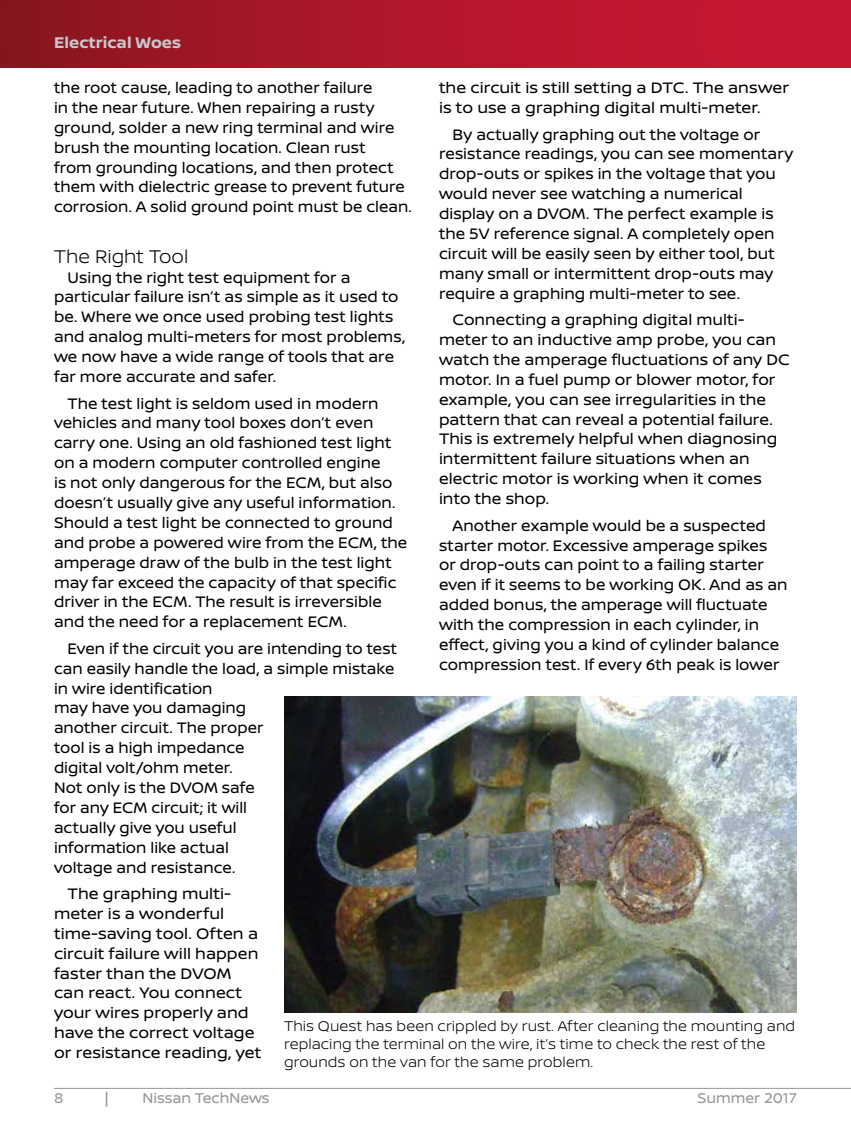
<style>
.page{position:relative;width:851px;height:1134px;background:#fff}
.page>*{position:absolute;margin:0;border:0;box-sizing:border-box;transform-origin:0 0}
.t1{font:300 19.5px "Nissan Brand";letter-spacing:.005em;color:#000}
.t2{font:700 16.5px "Nissan Brand";letter-spacing:.005em;color:#c7c8ca}
.t3{font:16.2px/20px "Nissan Brand";color:#000}
.t4{font:16.2px/20px "Nissan Brand";color:#000;scale:1.04 1}
.t5{font:300 15px/18px "Nissan Brand";letter-spacing:.005em;color:#000}
.t6{font:15px "Nissan Brand";color:#939598}
</style>
<div class="page">
<div style="left:0;top:0;width:850px;height:68px;background:linear-gradient(to right,#8d1621,#cf1736)"></div>
<hr style="left:54px;top:1088px;width:796px;height:1px;background:#939598">
<img style="left:284px;top:697px;width:512px;height:316px">
<p class="t2" style="left:54px;top:30px;width:129px">Electrical Woes</p>
<p class="t3" style="left:54px;top:77px;width:359px">the root cause, leading to another failure<br>in the near future. When repairing a rusty ground, solder a new ring terminal and wire brush the mounting location. Clean rust<br>from grounding locations, and then protect them with dielectric grease to prevent future corrosion. A solid ground point must be clean.</p>
<p class="t1" style="left:54px;top:242px;width:136px">The Right Tool</p>
<p class="t3" style="left:54px;top:266px;width:352px;text-indent:13px">Using the right test equipment for a particular failure isn’t as simple as it used to be. Where we once used probing test lights and analog multi-meters for most problems, we now have a wide range of tools that are far more accurate and safer.</p>
<p class="t3" style="left:54px;top:392px;width:355px;text-indent:13px">The test light is seldom used in modern vehicles and many tool boxes don’t even carry one. Using an old fashioned test light on a modern computer controlled engine<br>is not only dangerous for the ECM, but also doesn’t usually give any useful information.<br>Should a test light be connected to ground and probe a powered wire from the ECM, the amperage draw of the bulb in the test light may far exceed the capacity of that specific driver in the ECM. The result is irreversible and the need for a replacement ECM.</p>
<p class="t3" style="left:54px;top:638px;width:345px;text-indent:14px">Even if the circuit you are intending to test can easily handle the load, a simple mistake in wire identification<br>may have you damaging<br>another circuit. The proper<br>tool is a high impedance<br>digital volt/ohm meter.<br>Not only is the DVOM safe<br>for any ECM circuit; it will<br>actually give you useful<br>information like actual<br>voltage and resistance.</p>
<p class="t4" style="left:54px;top:883px;width:201px;text-indent:13px">The graphing multi&shy;meter is a wonderful time-saving tool. Often a circuit failure will happen faster than the DVOM can react. You connect your wires properly and have the correct voltage or resistance reading, yet</p>
<p class="t4" style="left:439px;top:77px;width:338px">the circuit is still setting a DTC. The answer is to use a graphing digital multi-meter.</p>
<p class="t3" style="left:439px;top:123px;width:356px;text-indent:13px">By actually graphing out the voltage or resistance readings, you can see momentary drop-outs or spikes in the voltage that you would never see watching a numerical display on a DVOM. The perfect example is the 5V reference signal. A completely open circuit will be easily seen by either tool, but many small or intermittent drop-outs may require a graphing multi-meter to see.</p>
<p class="t3" style="left:439px;top:309px;width:352px;text-indent:14px">Connecting a graphing digital multi&shy;meter to an inductive amp probe, you can watch the amperage fluctuations of any DC motor. In a fuel pump or blower motor, for example, you can see irregularities in the pattern that can reveal a potential failure.<br>This is extremely helpful when diagnosing intermittent failure situations when an electric motor is working when it comes into the shop.</p>
<p class="t3" style="left:439px;top:514px;width:350px;text-indent:13px">Another example would be a suspected starter motor. Excessive amperage spikes or drop-outs can point to a failing starter even if it seems to be working OK. And as an added bonus, the amperage will fluctuate with the compression in each cylinder, in effect, giving you a kind of cylinder balance compression test. If every 6th peak is lower</p>
<p class="t5" style="left:284px;top:1016px;width:512px">This Quest has been crippled by rust. After cleaning the mounting and replacing the terminal on the wire, it’s time to check the rest of the grounds on the van for the same problem.</p>
<p class="t6" style="left:54px;top:1087px;width:11px">8</p>
<p class="t6" style="left:105px;top:1087px;width:5px">|</p>
<p class="t6" style="left:142px;top:1087px;width:129px">Nissan TechNews</p>
<p class="t6" style="left:697px;top:1087px;width:101px">Summer 2017</p>
</div>
